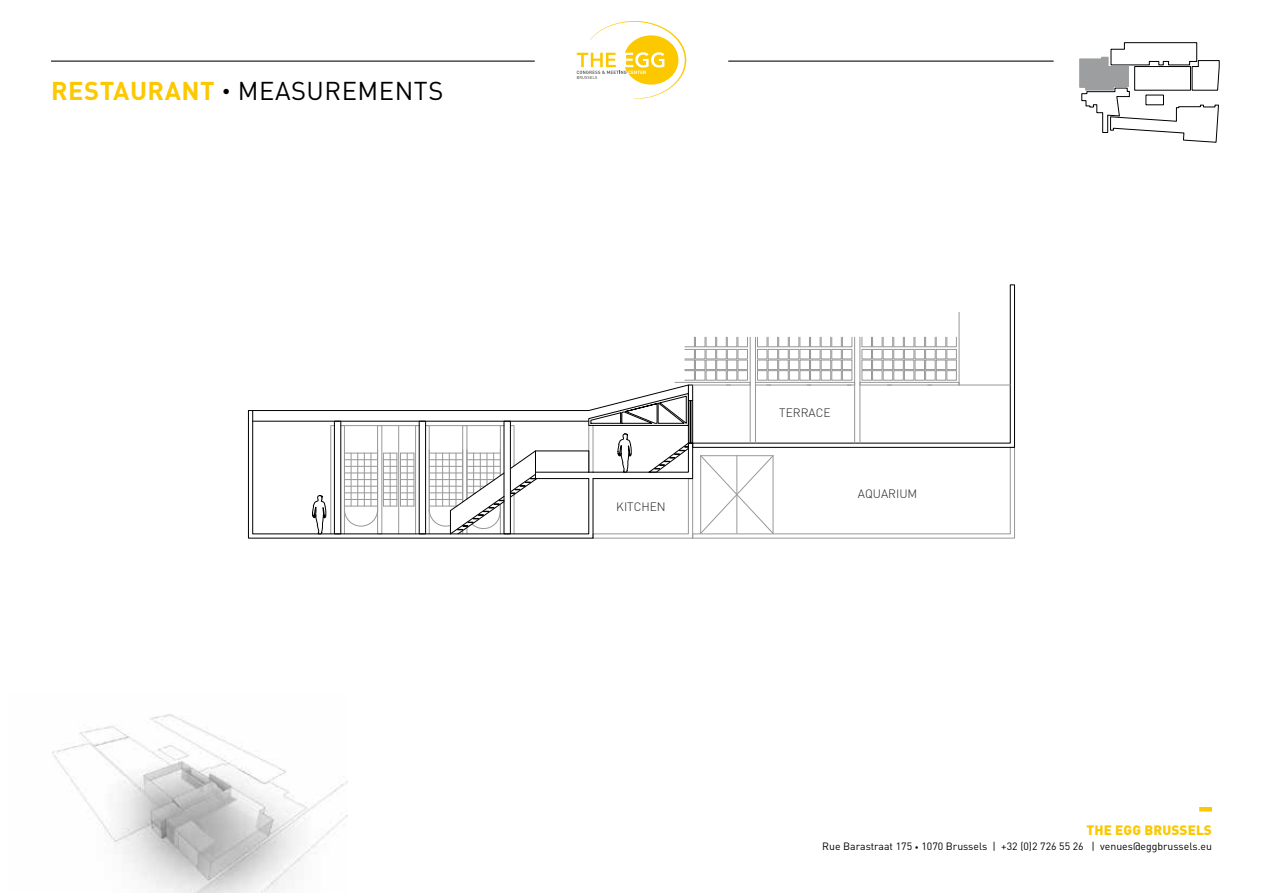
<style>
.page{position:relative;width:1263px;height:893px;background:#fff}
.page>*{position:absolute;margin:0;border:0;box-sizing:border-box;transform-origin:0 0}
.t1{font:25.5px "DIN";letter-spacing:.02em;color:#000}
.t2{font:900 13.5px "DIN";letter-spacing:.01em;color:#fcc800}
.t3{font:300 12px "DIN";color:#231f20}
.t4{font:10.5px "DIN";color:#000}
.s1{font-weight:700;color:#fcc800}
.s2{font-weight:300;font-size:16.5px}
.s3{font-size:7.5px}
</style>
<div class="page">
<hr style="left:51px;top:60px;width:484px;height:2px;background:#4b4b4d">
<hr style="left:728px;top:60px;width:326px;height:2px;background:#4b4b4d">
<svg style="left:577px;top:21px;width:109px;height:78px"></svg>
<img style="left:52px;top:714px;width:295px;height:178px">
<svg style="left:694px;top:284px;width:321px;height:53px"></svg>
<hr style="left:959px;top:312px;width:1px;height:73px;background:#999898">
<svg style="left:248px;top:337px;width:767px;height:202px"></svg>
<hr style="left:1199px;top:807px;width:13px;height:4px;background:#fcc800">
<svg style="left:1079px;top:42px;width:140px;height:101px"></svg>
<h1 class="t1" style="left:51px;top:75px;width:394px"><span class="s1">RESTAURANT</span> <span class="s2">•</span> MEASUREMENTS</h1>
<p class="t3" style="left:616px;top:499px;width:51px">KITCHEN</p>
<p class="t3" style="left:779px;top:405px;width:53px">TERRACE</p>
<p class="t3" style="left:858px;top:486px;width:61px">AQUARIUM</p>
<p class="t2" style="left:1086px;top:821px;width:127px">THE EGG BRUSSELS</p>
<p class="t4" style="left:822px;top:840px;width:391px">Rue Barastraat 175 <span class="s3">•</span> 1070 Brussels | +32 (0)2 726 55 26 | venues@eggbrussels.eu</p>
</div>
